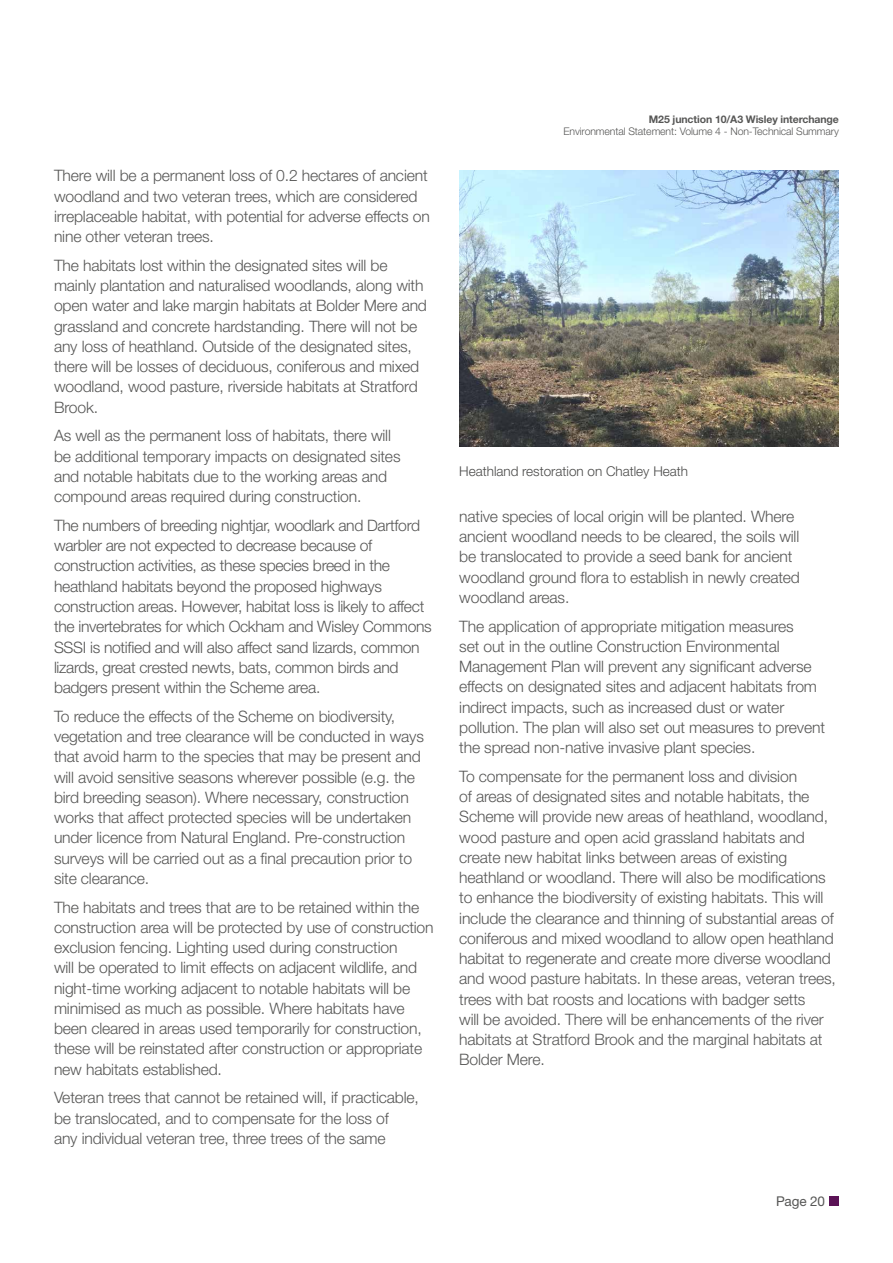
<style>
.page{position:relative;width:893px;height:1263px;background:#fff}
.page>*{position:absolute;margin:0;border:0;box-sizing:border-box;transform-origin:0 0}
.t1{font:300 15.75px/20.2px "Helvetica Neue LT Std";letter-spacing:-.01em;color:#575756}
.t2{font:300 13.5px "Helvetica Neue LT Std";color:#4a4a49}
.t3{font:13.5px "Helvetica Neue LT Std";letter-spacing:-.01em;color:#575756}
.t4{font:300 10.5px "Helvetica Neue LT Std";letter-spacing:-.01em;color:#575756}
.t5{font:700 10.5px "Helvetica Neue LT Std";letter-spacing:-.01em;color:#575756}
</style>
<div class="page">
<div style="left:829px;top:1196px;width:10px;height:10px;background:#5b1356"></div>
<img style="left:459px;top:170px;width:380px;height:276px">
<p class="t1" style="left:54px;top:165px;width:377px">There will be a permanent loss of 0.2 hectares of ancient woodland and two veteran trees, which are considered irreplaceable habitat, with potential for adverse effects on nine other veteran trees.</p>
<p class="t1" style="left:54px;top:255px;width:374px">The habitats lost within the designated sites will be mainly plantation and naturalised woodlands, along with open water and lake margin habitats at Bolder Mere and grassland and concrete hardstanding. There will not be any loss of heathland. Outside of the designated sites, there will be losses of deciduous, coniferous and mixed woodland, wood pasture, riverside habitats at Stratford Brook.</p>
<p class="t1" style="left:54px;top:425px;width:348px">As well as the permanent loss of habitats, there will be additional temporary impacts on designated sites and notable habitats due to the working areas and compound areas required during construction.</p>
<p class="t1" style="left:54px;top:515px;width:379px">The numbers of breeding nightjar, woodlark and Dartford warbler are not expected to decrease because of construction activities, as these species breed in the heathland habitats beyond the proposed highways construction areas. However, habitat loss is likely to affect the invertebrates for which Ockham and Wisley Commons SSSI is notified and will also affect sand lizards, common lizards, great crested newts, bats, common birds and badgers present within the Scheme area.</p>
<p class="t1" style="left:54px;top:706px;width:371px">To reduce the effects of the Scheme on biodiversity, vegetation and tree clearance will be conducted in ways that avoid harm to the species that may be present and will avoid sensitive seasons wherever possible (e.g. the bird breeding season). Where necessary, construction works that affect protected species will be undertaken under licence from Natural England. Pre-construction surveys will be carried out as a final precaution prior to site clearance.</p>
<p class="t1" style="left:54px;top:896px;width:381px">The habitats and trees that are to be retained within the construction area will be protected by use of construction exclusion fencing. Lighting used during construction<br>will be operated to limit effects on adjacent wildlife, and night-time working adjacent to notable habitats will be minimised as much as possible. Where habitats have been cleared in areas used temporarily for construction, these will be reinstated after construction or appropriate new habitats established.</p>
<p class="t1" style="left:54px;top:1087px;width:366px">Veteran trees that cannot be retained will, if practicable, be translocated, and to compensate for the loss of<br>any individual veteran tree, three trees of the same</p>
<p class="t5" style="left:649px;top:113px;width:192px">M25 junction 10/A3 Wisley interchange</p>
<p class="t4" style="left:563px;top:125px;width:277px">Environmental Statement: Volume 4 - Non-Technical Summary</p>
<p class="t2" style="left:459px;top:463px;width:230px">Heathland restoration on Chatley Heath</p>
<p class="t1" style="left:459px;top:506px;width:342px">native species of local origin will be planted. Where ancient woodland needs to be cleared, the soils will be translocated to provide a seed bank for ancient woodland ground flora to establish in newly created woodland areas.</p>
<p class="t1" style="left:459px;top:615px;width:367px">The application of appropriate mitigation measures<br>set out in the outline Construction Environmental Management Plan will prevent any significant adverse effects on designated sites and adjacent habitats from indirect impacts, such as increased dust or water pollution. The plan will also set out measures to prevent the spread non-native invasive plant species.</p>
<p class="t1" style="left:459px;top:766px;width:378px">To compensate for the permanent loss and division<br>of areas of designated sites and notable habitats, the Scheme will provide new areas of heathland, woodland, wood pasture and open acid grassland habitats and create new habitat links between areas of existing heathland or woodland. There will also be modifications to enhance the biodiversity of existing habitats. This will include the clearance and thinning of substantial areas of coniferous and mixed woodland to allow open heathland habitat to regenerate and create more diverse woodland and wood pasture habitats. In these areas, veteran trees, trees with bat roosts and locations with badger setts<br>will be avoided. There will be enhancements of the river habitats at Stratford Brook and the marginal habitats at Bolder Mere.</p>
<p class="t3" style="left:776px;top:1193px;width:50px">Page 20</p>
</div>
